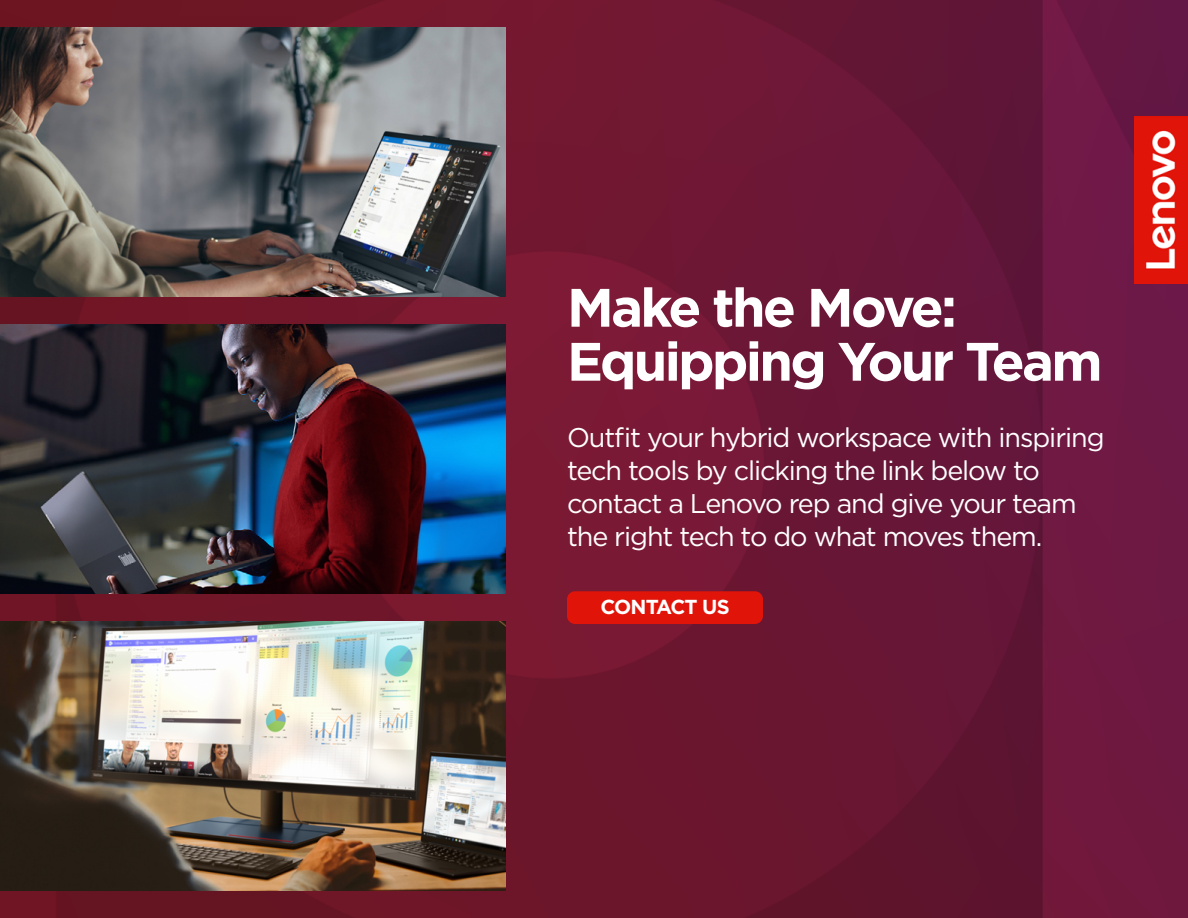
<style>
.page{position:relative;width:1188px;height:918px;background:#fff}
.page>*{position:absolute;margin:0;border:0;box-sizing:border-box;transform-origin:0 0}
.t1{font:700 54px/54px "Gotham";letter-spacing:-.05em;color:#fff}
.t2{font:27px/33px "Gotham";letter-spacing:-.04em;color:#fff}
.t3{font:700 20.25px "Gotham";letter-spacing:-.04em;color:#fff}
</style>
<div class="page">
<img style="left:0;top:0;width:1188px;height:918px">
<img style="left:1134px;top:117px;width:54px;height:167px">
<img style="left:0;top:27px;width:505px;height:270px">
<img style="left:0;top:324px;width:505px;height:270px">
<img style="left:0;top:621px;width:505px;height:270px">
<div style="left:567px;top:591px;width:196px;height:33px;background:#e1140a;border-radius:8px"></div>
<h1 class="t1" style="left:567px;top:280px;width:537px">Make the Move:<br>Equipping Your Team</h1>
<p class="t2" style="left:567px;top:420px;width:539px">Outfit your hybrid workspace with inspiring tech tools by clicking the link below to contact a Lenovo rep and give your team the right tech to do what moves them.</p>
<p class="t3" style="left:600px;top:594px;width:131px">CONTACT US</p>
</div>
